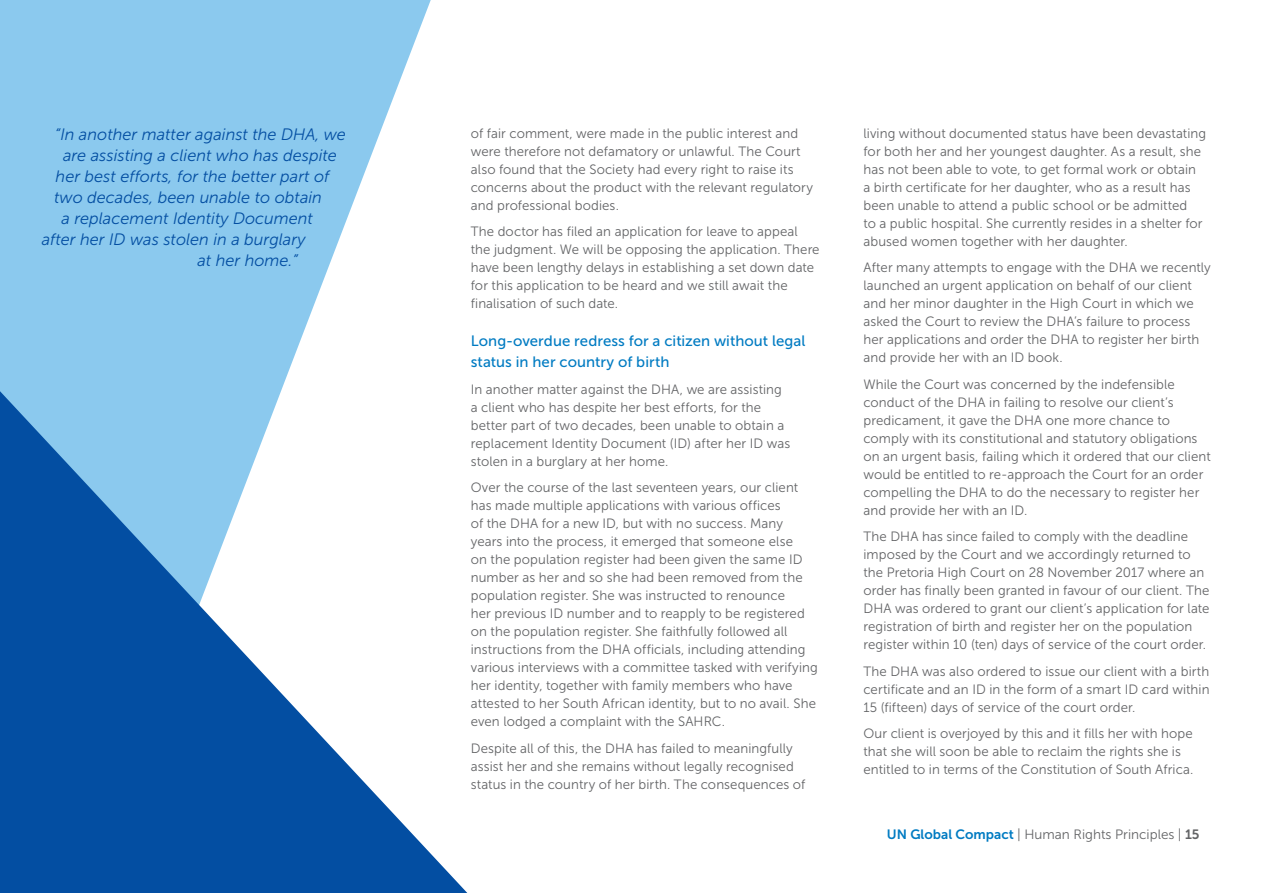
<style>
.page{position:relative;width:1263px;height:893px;background:#fff}
.page>*{position:absolute;margin:0;border:0;box-sizing:border-box;transform-origin:0 0}
.t1{font:italic 16.5px "Museo Sans 300";color:#034ea2}
.t2{font:15px/21px "Museo Sans 500";color:#007bc2}
.t3{font:13.5px/18px "Museo Sans 300";letter-spacing:.005em;color:#636466}
.s1{font-family:"Museo Sans 700";color:#007bc2}
.s2{font-family:"Museo Sans 700"}
</style>
<div class="page">
<svg style="left:0;top:0;width:431px;height:391px;fill:#8bc9ee"></svg>
<svg style="left:0;top:391px;width:467px;height:502px"></svg>
<p class="t1" style="left:55px;top:125px;width:293px">“In another matter against the DHA, we</p>
<p class="t1" style="left:63px;top:146px;width:275px">are assisting a client who has despite</p>
<p class="t1" style="left:56px;top:167px;width:275px">her best efforts, for the better part of</p>
<p class="t1" style="left:54px;top:188px;width:269px">two decades, been unable to obtain</p>
<p class="t1" style="left:62px;top:209px;width:253px">a replacement Identity Document</p>
<p class="t1" style="left:42px;top:230px;width:265px">after her ID was stolen in a burglary</p>
<p class="t1" style="left:197px;top:251px;width:102px">at her home.”</p>
<p class="t3" style="left:471px;top:124px;width:344px">of fair comment, were made in the public interest and were therefore not defamatory or unlawful. The Court also found that the Society had every right to raise its concerns about the product with the relevant regulatory and professional bodies.</p>
<p class="t3" style="left:471px;top:223px;width:350px">The doctor has filed an application for leave to appeal the judgment. We will be opposing the application. There have been lengthy delays in establishing a set down date for this application to be heard and we still await the finalisation of such date.</p>
<p class="t2" style="left:471px;top:331px;width:336px">Long-overdue redress for a citizen without legal status in her country of birth</p>
<p class="t3" style="left:471px;top:380px;width:321px">In another matter against the DHA, we are assisting a client who has despite her best efforts, for the better part of two decades, been unable to obtain a replacement Identity Document (ID) after her ID was stolen in a burglary at her home.</p>
<p class="t3" style="left:471px;top:479px;width:349px">Over the course of the last seventeen years, our client has made multiple applications with various offices<br>of the DHA for a new ID, but with no success. Many years into the process, it emerged that someone else<br>on the population register had been given the same ID number as her and so she had been removed from the population register. She was instructed to renounce<br>her previous ID number and to reapply to be registered on the population register. She faithfully followed all instructions from the DHA officials, including attending various interviews with a committee tasked with verifying her identity, together with family members who have attested to her South African identity, but to no avail. She even lodged a complaint with the SAHRC.</p>
<p class="t3" style="left:471px;top:739px;width:336px">Despite all of this, the DHA has failed to meaningfully assist her and she remains without legally recognised status in the country of her birth. The consequences of</p>
<p class="t3" style="left:863px;top:124px;width:344px">living without documented status have been devastating for both her and her youngest daughter. As a result, she has not been able to vote, to get formal work or obtain a birth certificate for her daughter, who as a result has been unable to attend a public school or be admitted<br>to a public hospital. She currently resides in a shelter for abused women together with her daughter.</p>
<p class="t3" style="left:863px;top:259px;width:349px">After many attempts to engage with the DHA we recently launched an urgent application on behalf of our client and her minor daughter in the High Court in which we asked the Court to review the DHA’s failure to process her applications and order the DHA to register her birth and provide her with an ID book.</p>
<p class="t3" style="left:863px;top:375px;width:349px">While the Court was concerned by the indefensible conduct of the DHA in failing to resolve our client’s predicament, it gave the DHA one more chance to comply with its constitutional and statutory obligations on an urgent basis, failing which it ordered that our client would be entitled to re-approach the Court for an order compelling the DHA to do the necessary to register her and provide her with an ID.</p>
<p class="t3" style="left:863px;top:527px;width:347px">The DHA has since failed to comply with the deadline imposed by the Court and we accordingly returned to the Pretoria High Court on 28 November 2017 where an order has finally been granted in favour of our client. The DHA was ordered to grant our client’s application for late registration of birth and register her on the population register within 10 (ten) days of service of the court order.</p>
<p class="t3" style="left:863px;top:662px;width:347px;text-align:justify">The DHA was also ordered to issue our client with a birth certificate and an ID in the form of a smart ID card within 15 (fifteen) days of service of the court order.</p>
<p class="t3" style="left:863px;top:724px;width:331px">Our client is overjoyed by this and it fills her with hope that she will soon be able to reclaim the rights she is entitled to in terms of the Constitution of South Africa.</p>
<p class="t3" style="left:887px;top:825px;width:314px"><span class="s1">UN Global Compact</span> | Human Rights Principles | <span class="s2">15</span></p>
</div>
